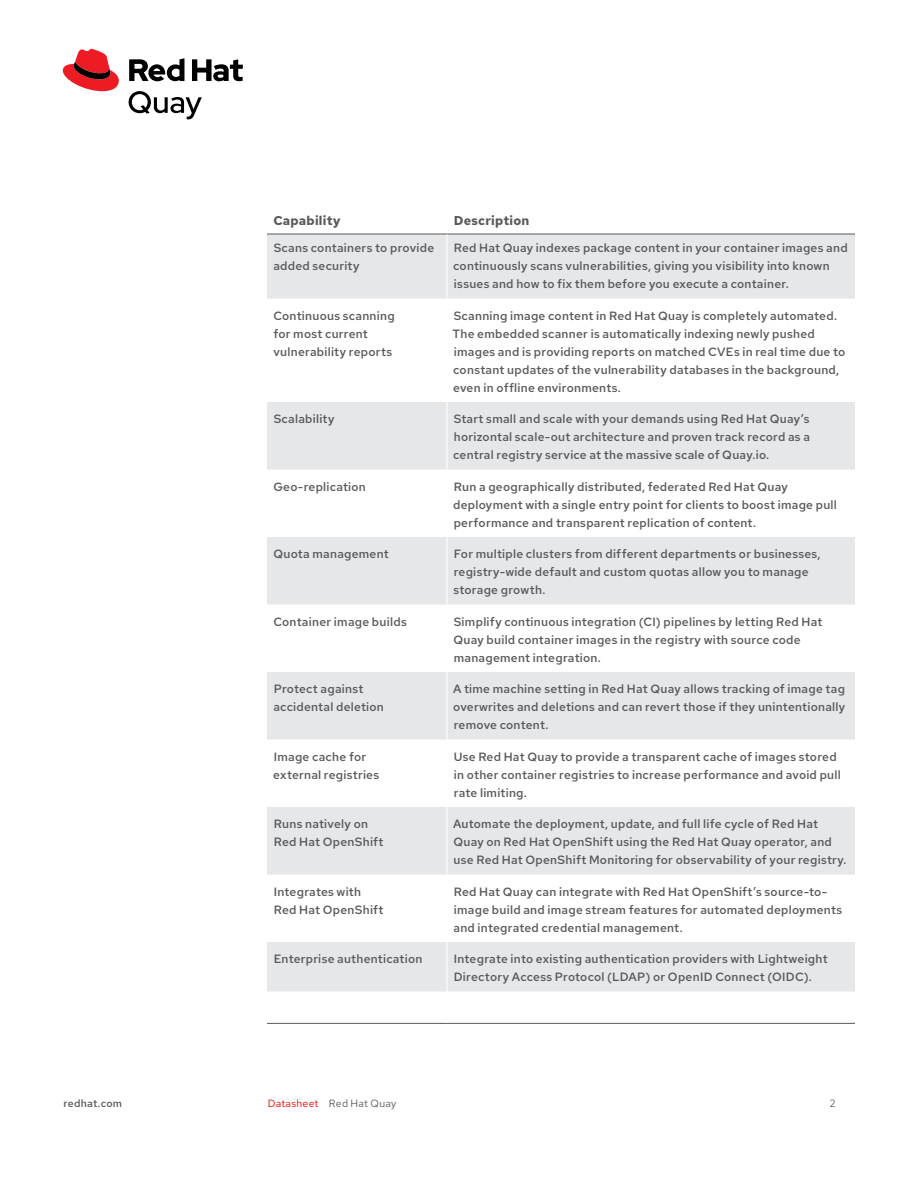
<style>
.page{position:relative;width:918px;height:1188px;background:#fff}
.page>*{position:absolute;margin:0;border:0;box-sizing:border-box;transform-origin:0 0}
.Main_-_Table_Subhead{font:700 12.75px "Red Hat Text";letter-spacing:.02em;color:#58595b}
.Main_-_Table_Body__l{font:500 12px/18px "Red Hat Text";letter-spacing:.02em;color:#58595b}
.t1{font:10.5px "Red Hat Text";letter-spacing:.025em;color:#58595b}
.t2{font:500 10.5px "Red Hat Text";letter-spacing:.025em;color:#58595b}
.s1{color:#e00}
</style>
<div class="page">
<svg style="left:267px;top:235px;width:588px;height:757px;fill:#e6e7e8"></svg>
<hr style="left:267px;top:234px;width:180px;height:1px;background:#58595b">
<hr style="left:447px;top:234px;width:408px;height:1px;background:#58595b">
<hr style="left:267px;top:1023px;width:180px;height:1px;background:#58595b">
<hr style="left:447px;top:1023px;width:408px;height:1px;background:#58595b">
<hr style="left:446px;top:234px;width:2px;height:64px;background:#fff">
<hr style="left:446px;top:298px;width:2px;height:104px;background:#fff">
<hr style="left:446px;top:402px;width:2px;height:68px;background:#fff">
<hr style="left:446px;top:470px;width:2px;height:67px;background:#fff">
<hr style="left:446px;top:537px;width:2px;height:67px;background:#fff">
<hr style="left:446px;top:604px;width:2px;height:68px;background:#fff">
<hr style="left:446px;top:672px;width:2px;height:68px;background:#fff">
<hr style="left:446px;top:740px;width:2px;height:67px;background:#fff">
<hr style="left:446px;top:807px;width:2px;height:67px;background:#fff">
<hr style="left:446px;top:874px;width:2px;height:68px;background:#fff">
<hr style="left:446px;top:942px;width:2px;height:50px;background:#fff">
<svg style="left:129px;top:91px;width:73px;height:28px"></svg>
<svg style="left:63px;top:49px;width:56px;height:42px"></svg>
<svg style="left:129px;top:58px;width:114px;height:23px"></svg>
<p class="Main_-_Table_Subhead" style="left:273px;top:212px;width:69px">Capability</p>
<p class="Main_-_Table_Subhead" style="left:454px;top:212px;width:77px">Description</p>
<p class="Main_-_Table_Body__l" style="left:273px;top:239px;width:162px">Scans containers to provide added security</p>
<p class="Main_-_Table_Body__l" style="left:453px;top:239px;width:396px">Red Hat Quay indexes package content in your container images and continuously scans vulnerabilities, giving you visibility into known issues and how to fix them before you execute a container.</p>
<p class="Main_-_Table_Body__l" style="left:273px;top:306px;width:123px">Continuous scanning for most current vulnerability reports</p>
<p class="Main_-_Table_Body__l" style="left:453px;top:306px;width:394px">Scanning image content in Red Hat Quay is completely automated.<br>The embedded scanner is automatically indexing newly pushed images and is providing reports on matched CVEs in real time due to constant updates of the vulnerability databases in the background, even in offline environments.</p>
<p class="Main_-_Table_Body__l" style="left:274px;top:410px;width:62px">Scalability</p>
<p class="Main_-_Table_Body__l" style="left:453px;top:410px;width:358px;text-align:justify">Start small and scale with your demands using Red Hat Quay’s horizontal scale-out architecture and proven track record as a central registry service at the massive scale of Quay.io.</p>
<p class="Main_-_Table_Body__l" style="left:273px;top:477px;width:94px">Geo-replication</p>
<p class="Main_-_Table_Body__l" style="left:453px;top:477px;width:385px">Run a geographically distributed, federated Red Hat Quay deployment with a single entry point for clients to boost image pull performance and transparent replication of content.</p>
<p class="Main_-_Table_Body__l" style="left:273px;top:545px;width:117px">Quota management</p>
<p class="Main_-_Table_Body__l" style="left:453px;top:545px;width:369px">For multiple clusters from different departments or businesses, registry-wide default and custom quotas allow you to manage storage growth.</p>
<p class="Main_-_Table_Body__l" style="left:273px;top:612px;width:135px">Container image builds</p>
<p class="Main_-_Table_Body__l" style="left:453px;top:612px;width:371px">Simplify continuous integration (CI) pipelines by letting Red Hat<br>Quay build container images in the registry with source code management integration.</p>
<p class="Main_-_Table_Body__l" style="left:273px;top:680px;width:112px">Protect against accidental deletion</p>
<p class="Main_-_Table_Body__l" style="left:453px;top:680px;width:394px;text-align:justify">A time machine setting in Red Hat Quay allows tracking of image tag overwrites and deletions and can revert those if they unintentionally remove content.</p>
<p class="Main_-_Table_Body__l" style="left:273px;top:747px;width:107px">Image cache for external registries</p>
<p class="Main_-_Table_Body__l" style="left:454px;top:747px;width:389px">Use Red Hat Quay to provide a transparent cache of images stored in other container registries to increase performance and avoid pull rate limiting.</p>
<p class="Main_-_Table_Body__l" style="left:274px;top:815px;width:111px">Runs natively on<br>Red Hat OpenShift</p>
<p class="Main_-_Table_Body__l" style="left:453px;top:815px;width:395px">Automate the deployment, update, and full life cycle of Red Hat<br>Quay on Red Hat OpenShift using the Red Hat Quay operator, and use Red Hat OpenShift Monitoring for observability of your registry.</p>
<p class="Main_-_Table_Body__l" style="left:274px;top:882px;width:111px">Integrates with<br>Red Hat OpenShift</p>
<p class="Main_-_Table_Body__l" style="left:453px;top:882px;width:390px">Red Hat Quay can integrate with Red Hat OpenShift’s source-to&shy;image build and image stream features for automated deployments and integrated credential management.</p>
<p class="Main_-_Table_Body__l" style="left:274px;top:950px;width:150px">Enterprise authentication</p>
<p class="Main_-_Table_Body__l" style="left:454px;top:950px;width:375px">Integrate into existing authentication providers with Lightweight<br>Directory Access Protocol (LDAP) or OpenID Connect (OIDC).</p>
<p class="t2" style="left:64px;top:1096px;width:60px">redhat.com</p>
<p class="t1" style="left:268px;top:1096px;width:130px"><span class="s1">Datasheet</span> Red Hat Quay</p>
<p class="t1" style="left:830px;top:1096px;width:7px">2</p>
</div>
